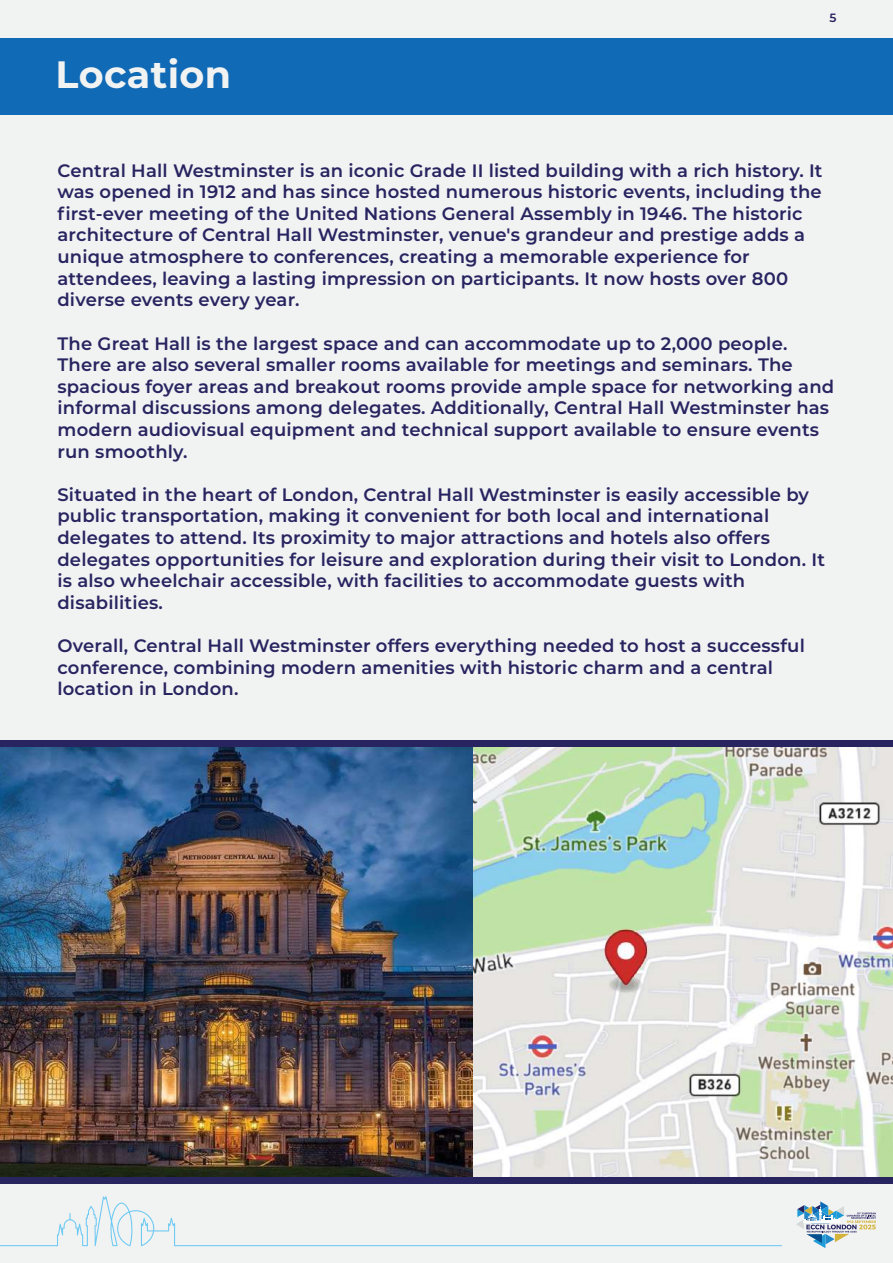
<style>
.page{position:relative;width:893px;height:1263px;background:#fff}
.page>*{position:absolute;margin:0;border:0;box-sizing:border-box;transform-origin:0 0}
.t1{font:700 38.1px "Montserrat";letter-spacing:.01em;color:#f1f3f3}
.t2{font:600 18px/21.6px "Montserrat";letter-spacing:.01em;color:#282460}
.t3{font:600 12px "Montserrat";color:#282460}
</style>
<div class="page">
<div style="left:0;top:1px;width:893px;height:1262px;background:#f1f3f3"></div>
<img style="left:473px;top:746px;width:420px;height:432px">
<div style="left:0;top:38px;width:893px;height:77px;background:#116ab5"></div>
<img style="left:0;top:746px;width:473px;height:432px">
<div style="left:0;top:1178px;width:893px;height:6px;background:#282460"></div>
<div style="left:0;top:740px;width:893px;height:6px;background:#282460"></div>
<svg style="left:0;top:1196px;width:782px;height:50px"></svg>
<svg style="left:796px;top:1201px;width:80px;height:47px"></svg>
<h1 class="t1" style="left:56px;top:47px;width:177px">Location</h1>
<p class="t3" style="left:829px;top:10px;width:9px">5</p>
<p class="t2" style="left:57px;top:159px;width:767px">Central Hall Westminster is an iconic Grade II listed building with a rich history. It was opened in 1912 and has since hosted numerous historic events, including the first-ever meeting of the United Nations General Assembly in 1946. The historic architecture of Central Hall Westminster, venue's grandeur and prestige adds a unique atmosphere to conferences, creating a memorable experience for attendees, leaving a lasting impression on participants. It now hosts over 800 diverse events every year.</p>
<p class="t2" style="left:57px;top:331px;width:778px">The Great Hall is the largest space and can accommodate up to 2,000 people.<br>There are also several smaller rooms available for meetings and seminars. The spacious foyer areas and breakout rooms provide ample space for networking and informal discussions among delegates. Additionally, Central Hall Westminster has modern audiovisual equipment and technical support available to ensure events run smoothly.</p>
<p class="t2" style="left:57px;top:483px;width:769px">Situated in the heart of London, Central Hall Westminster is easily accessible by public transportation, making it convenient for both local and international delegates to attend. Its proximity to major attractions and hotels also offers delegates opportunities for leisure and exploration during their visit to London. It is also wheelchair accessible, with facilities to accommodate guests with disabilities.</p>
<p class="t2" style="left:57px;top:634px;width:749px">Overall, Central Hall Westminster offers everything needed to host a successful conference, combining modern amenities with historic charm and a central location in London.</p>
</div>
